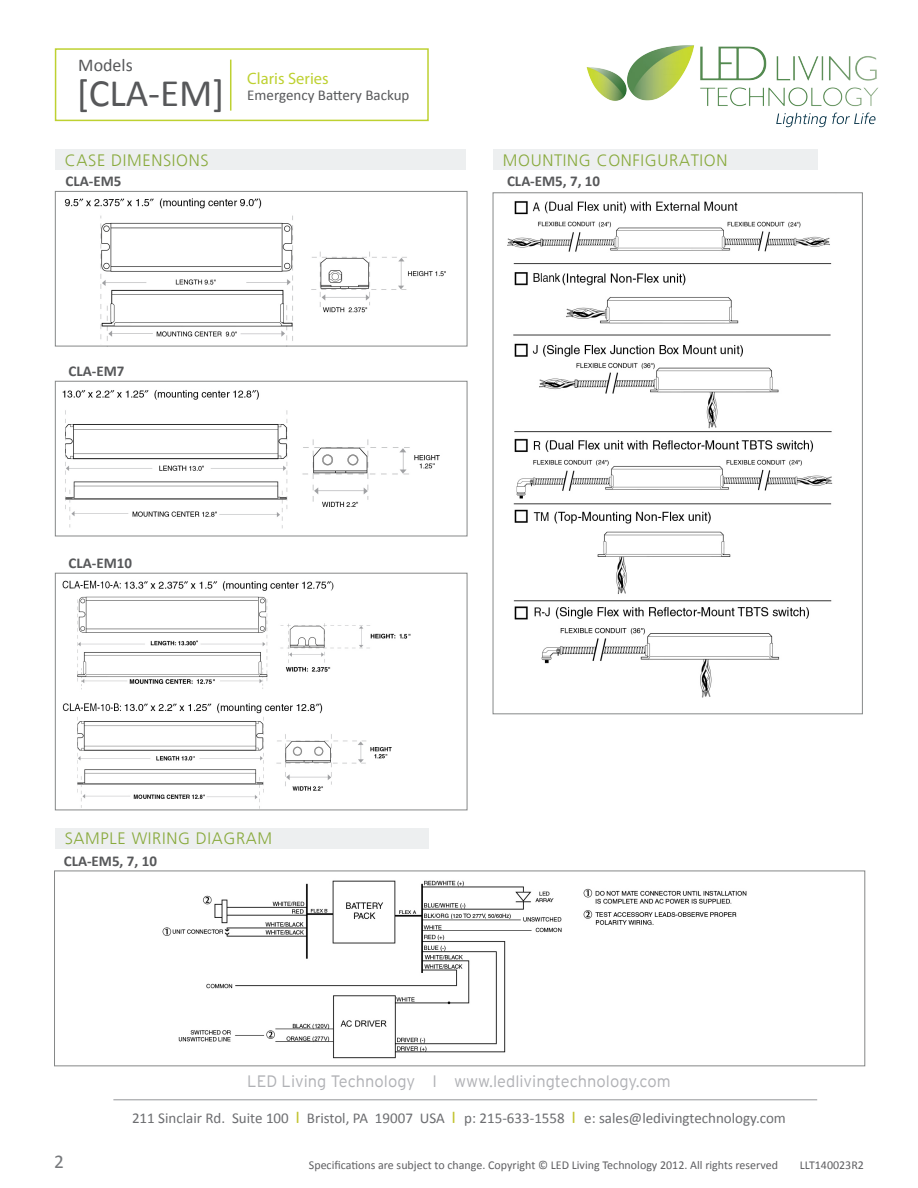
<style>
.page{position:relative;width:918px;height:1188px;background:#fff}
.page>*{position:absolute;margin:0;border:0;box-sizing:border-box;transform-origin:0 0}
.t1{font:39px "Calibri";color:#57585a}
.t2{font:19.5px "Calibri";color:#76787b}
.t3{font:18px "Calibri";color:#57585a}
.t4{font:300 16.5px "Frutiger";letter-spacing:.04em;color:#89aa3d}
.t5{font:300 16.5px "Interstate";color:#b0b1b5}
.t6{font:16.5px "Myriad Pro";color:#bed131}
.t7{font:15px "Calibri";color:#6c6d70}
.t8{font:700 15px "Calibri";color:#57585a}
.t9{font:15px "Calibri";color:#57585a}
.t10{font:12px "Calibri";color:#5f5f62}
.s1{font-size:18px;color:#c2c32f}
</style>
<div class="page">
<svg style="left:776px;top:119px;width:100px;height:8px"></svg>
<img style="left:586px;top:45px;width:293px;height:74px">
<div style="left:55px;top:48px;width:374px;height:73px;border:2px solid #bed131"></div>
<hr style="left:230px;top:60px;width:1px;height:51px;background:#bed131">
<hr style="left:113px;top:1100px;width:704px;height:1px;background:#939598">
<img style="left:162px;top:880px;width:585px;height:179px">
<div style="left:54px;top:871px;width:811px;height:195px;border:1px solid #868888"></div>
<img style="left:64px;top:198px;width:382px;height:143px">
<div style="left:55px;top:191px;width:412px;height:155px;border:1px solid #868888"></div>
<img style="left:62px;top:390px;width:378px;height:139px">
<div style="left:55px;top:381px;width:412px;height:155px;border:1px solid #868888"></div>
<img style="left:62px;top:580px;width:349px;height:228px">
<div style="left:55px;top:573px;width:412px;height:237px;border:1px solid #868888"></div>
<div style="left:55px;top:150px;width:410px;height:20px;background:#edeff0"></div>
<div style="left:55px;top:828px;width:374px;height:20px;background:#edeff0"></div>
<img style="left:507px;top:201px;width:326px;height:497px">
<div style="left:493px;top:150px;width:325px;height:20px;background:#edeff0"></div>
<p class="t3" style="left:78px;top:54px;width:56px">Models</p>
<p class="t1" style="left:77px;top:68px;width:149px">[CLA-EM]</p>
<p class="t4" style="left:65px;top:151px;width:146px">CASE DIMENSIONS</p>
<p class="t8" style="left:66px;top:172px;width:57px">CLA-EM5</p>
<p class="t6" style="left:247px;top:69px;width:83px">Claris Series</p>
<p class="t9" style="left:247px;top:85px;width:164px">Emergency Battery Backup</p>
<p class="t8" style="left:69px;top:361px;width:57px">CLA-EM7</p>
<p class="t8" style="left:69px;top:553px;width:65px">CLA-EM10</p>
<p class="t4" style="left:503px;top:151px;width:226px">MOUNTING CONFIGURATION</p>
<p class="t8" style="left:507px;top:172px;width:95px">CLA-EM5, 7, 10</p>
<p class="t4" style="left:65px;top:829px;width:209px">SAMPLE WIRING DIAGRAM</p>
<p class="t8" style="left:64px;top:851px;width:95px">CLA-EM5, 7, 10</p>
<p class="t5" style="left:247px;top:1072px;width:425px">LED Living Technology I www.ledlivingtechnology.com</p>
<p class="t7" style="left:132px;top:1108px;width:655px">211 Sinclair Rd. Suite 100 <span class="s1">I</span> Bristol, PA 19007 USA <span class="s1">I</span> p: 215-633-1558 <span class="s1">I</span> e: sales@ledivingtechnology.com</p>
<p class="t2" style="left:54px;top:1150px;width:11px">2</p>
<p class="t10" style="left:309px;top:1157px;width:471px">Specifications are subject to change. Copyright © LED Living Technology 2012. All rights reserved</p>
<p class="t10" style="left:800px;top:1157px;width:66px">LLT140023R2</p>
</div>
